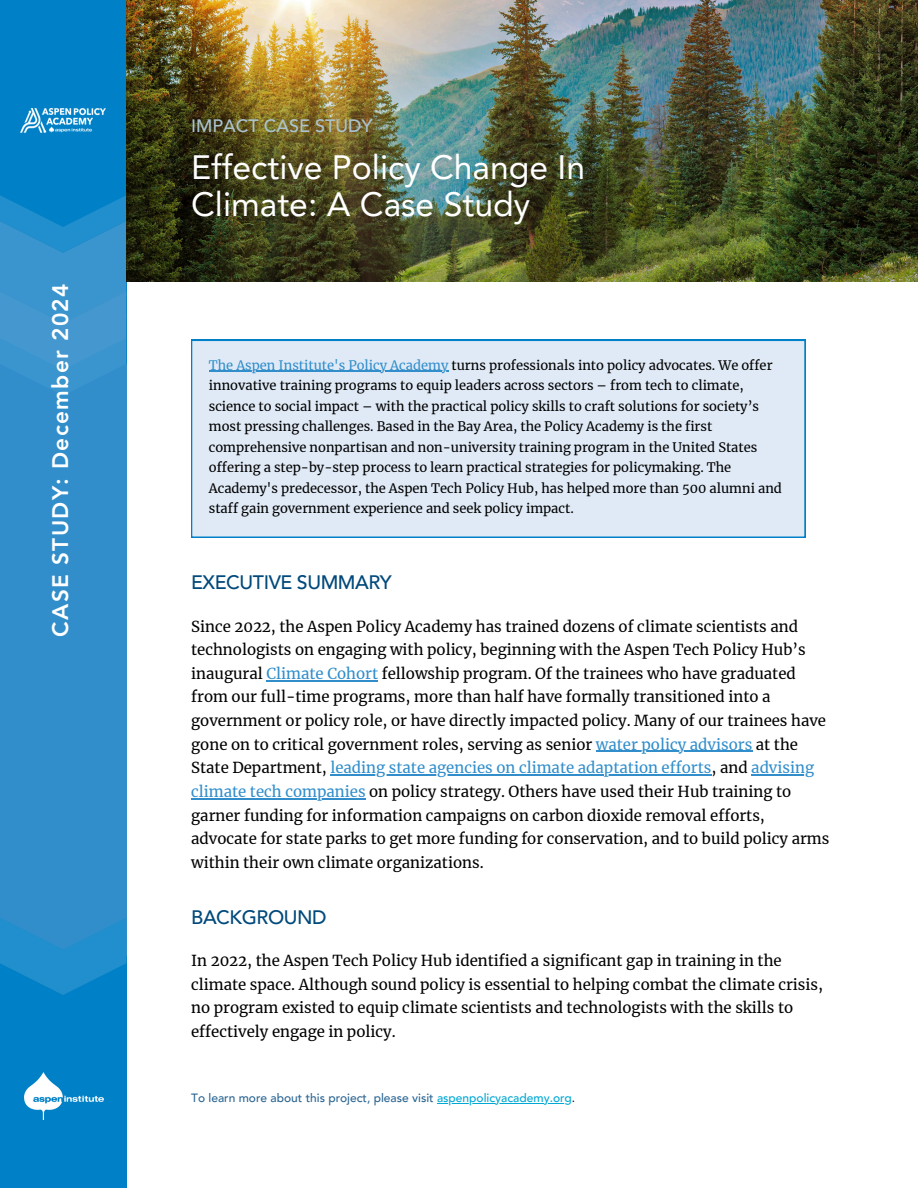
<style>
.page{position:relative;width:918px;height:1188px;background:#fff}
.page>*{position:absolute;margin:0;border:0;box-sizing:border-box;transform-origin:0 0}
.t1{font:33.75px/37.2px "Avenir LT Pro";color:#fff}
.t2{font:800 22.5px "Avenir LT Pro";letter-spacing:.06em;color:#fff}
.t3{font:500 19.5px "Avenir LT Pro";letter-spacing:-.02em;color:#00497b}
.t4{font:500 18px "Avenir LT Pro";color:#abc3cf}
.t5{font:15px/23.7px "Merriweather";color:#000}
.t6{font:15px "Merriweather";color:#318ecb}
.t7{font:12.9px/20.4px "Merriweather";color:#000}
.t8{font:500 12px "Avenir LT Pro";color:#2a6592}
.s1{color:#318ecb}
.s2{color:#000}
.s3{color:#00a8d4}
.s4{font-weight:400;color:#000}
</style>
<div class="page">
<div style="left:0;top:0;width:126px;height:1188px;background:#0080c6"></div>
<div style="left:0;top:364px;width:126px;height:592px;background:#318ecb"></div>
<svg style="left:0;top:195px;width:126px;height:175px;background:#3392cc"></svg>
<svg style="left:0;top:918px;width:126px;height:77px"></svg>
<img style="left:20px;top:109px;width:86px;height:23px">
<img style="left:24px;top:1072px;width:80px;height:48px">
<img style="left:126px;top:0;width:792px;height:281px">
<div style="left:191px;top:340px;width:614px;height:198px;background:#e0eaf6"></div>
<hr style="left:209px;top:371px;width:239px;height:1px;background:#318ecb">
<hr style="left:266px;top:680px;width:112px;height:1px;background:#318ecb">
<hr style="left:596px;top:751px;width:156px;height:1px;background:#318ecb">
<hr style="left:330px;top:774px;width:381px;height:2px;background:#318ecb">
<hr style="left:751px;top:774px;width:63px;height:2px;background:#318ecb">
<hr style="left:191px;top:798px;width:175px;height:1px;background:#318ecb">
<hr style="left:437px;top:1103px;width:113px;height:1px;background:#00a8d4">
<svg style="left:550px;top:1103px;width:22px;height:1px"></svg>
<p class="t2" style="left:51px;top:637px;width:354px;rotate:-90deg">CASE STUDY: December 2024</p>
<p class="t4" style="left:191px;top:118px;width:183px">IMPACT CASE STUDY</p>
<p class="t1" style="left:191px;top:152px;width:395px">Effective Policy Change In<br>Climate: A Case Study</p>
<p class="t7" style="left:209px;top:355px;width:575px"><span class="s1">The Aspen Institute's Policy Academy</span> turns professionals into policy advocates. We offer innovative training programs to equip leaders across sectors – from tech to climate, science to social impact – with the practical policy skills to craft solutions for society’s most pressing challenges. Based in the Bay Area, the Policy Academy is the first comprehensive nonpartisan and non-university training program in the United States offering a step-by-step process to learn practical strategies for policymaking. The Academy's predecessor, the Aspen Tech Policy Hub, has helped more than 500 alumni and staff gain government experience and seek policy impact.</p>
<h2 class="t3" style="left:191px;top:575px;width:202px">EXECUTIVE SUMMARY</h2>
<p class="t5" style="left:191px;top:614px;width:636px">Since 2022, the Aspen Policy Academy has trained dozens of climate scientists and technologists on engaging with policy, beginning with the Aspen Tech Policy Hub’s inaugural <span class="s1">Climate Cohort</span> fellowship program. Of the trainees who have graduated from our full-time programs, more than half have formally transitioned into a government or policy role, or have directly impacted policy. Many of our trainees have gone on to critical government roles, serving as senior <span class="s1">water policy advisors</span> at the</p>
<p class="t6" style="left:191px;top:759px;width:624px"><span class="s2">State Department,</span> leading state agencies on climate adaptation efforts<span class="s2">, and</span> advising</p>
<p class="t5" style="left:191px;top:780px;width:640px"><span class="s1">climate tech companies</span> on policy strategy. Others have used their Hub training to garner funding for information campaigns on carbon dioxide removal efforts, advocate for state parks to get more funding for conservation, and to build policy arms within their own climate organizations.</p>
<p class="t3" style="left:191px;top:909px;width:137px">BACKGROUND</p>
<p class="t5" style="left:191px;top:949px;width:633px">In 2022, the Aspen Tech Policy Hub identified a significant gap in training in the climate space. Although sound policy is essential to helping combat the climate crisis, no program existed to equip climate scientists and technologists with the skills to effectively engage in policy.</p>
<p class="t8" style="left:191px;top:1093px;width:386px">To learn more about this project, please visit <span class="s3">aspenpolicyacademy.org</span><span class="s4">.</span></p>
</div>
